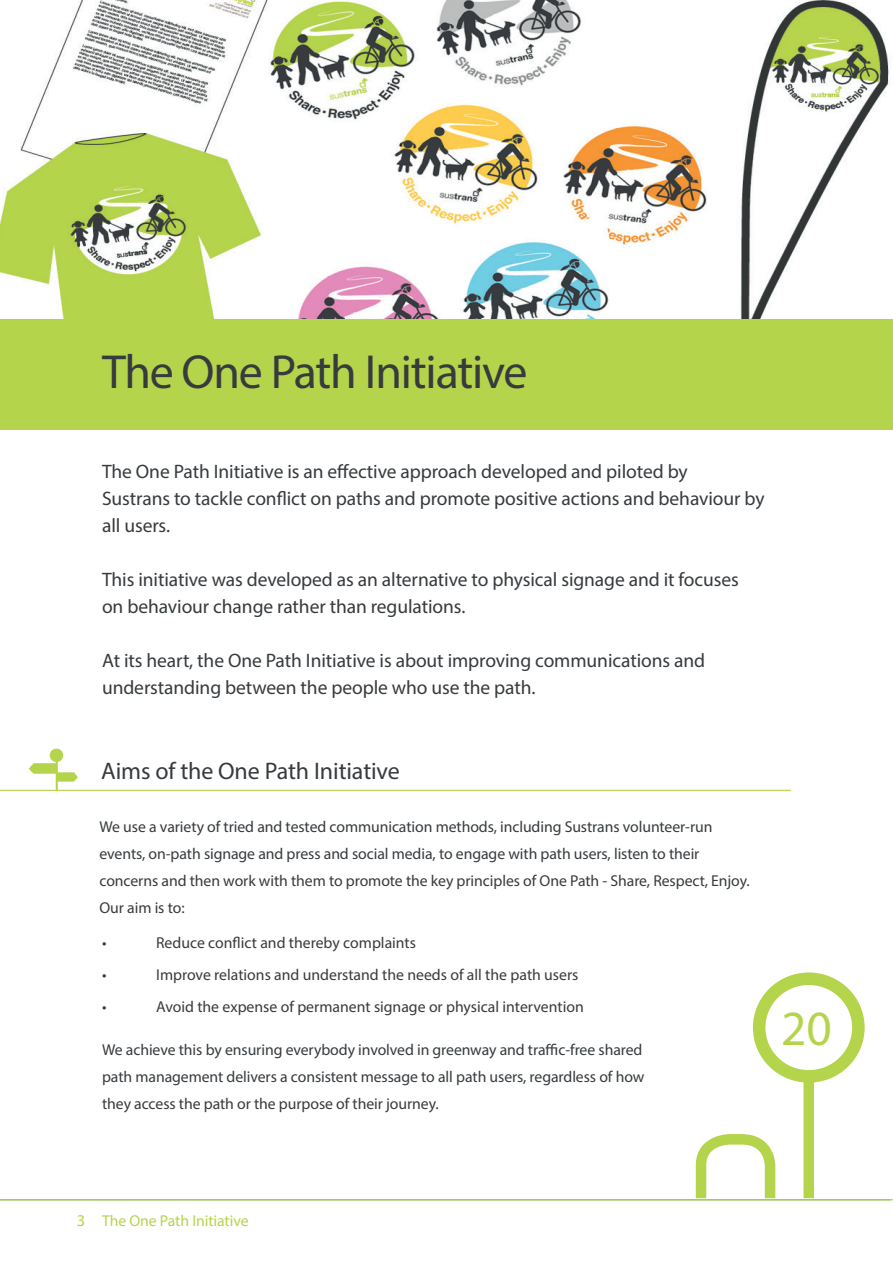
<style>
.page{position:relative;width:893px;height:1263px;background:#fff}
.page>*{position:absolute;margin:0;border:0;box-sizing:border-box;transform-origin:0 0}
.t1{font:49.5px "Myriad Pro";color:#b4d44b}
.t2{font:48px "Myriad Pro";letter-spacing:-.025em;color:#373b3e}
.t3{font:24px "Myriad Pro";letter-spacing:-.005em;color:#373b3e}
.t4{font:19.5px/27px "Myriad Pro";letter-spacing:-.005em;color:#373b3e}
.t5{font:15.75px/27px "Myriad Pro";letter-spacing:-.005em;color:#373b3e}
.t6{font:15.75px "Myriad Pro";letter-spacing:-.005em;color:#b4d44b}
.s1{font-size:16.5px;color:#b4d44c}
</style>
<div class="page">
<svg style="left:690px;top:1134px;width:91px;height:67px"></svg>
<div style="left:753px;top:972px;width:112px;height:111px;border:13px solid #b4d44b;border-radius:50%"></div>
<div style="left:803px;top:1074px;width:11px;height:124px;background:#b4d44b"></div>
<img style="left:0;top:0;width:893px;height:320px">
<div style="left:0;top:320px;width:893px;height:110px;background:#b4d44b"></div>
<hr style="left:0;top:790px;width:791px;height:1px;background:#b4d44b">
<hr style="left:56px;top:761px;width:2px;height:29px;background:#b4d44b">
<svg style="left:28px;top:763px;width:50px;height:19px"></svg>
<div style="left:50px;top:749px;width:13px;height:12px;background:#b4d44b;border-radius:50%"></div>
<div style="left:50px;top:749px;width:13px;height:13px;border:1px solid #b4d44b;border-radius:50%"></div>
<hr style="left:0;top:1199px;width:891px;height:1px;background:#b4d44c">
<h2 class="t2" style="left:102px;top:342px;width:427px">The One Path Initiative</h2>
<p class="t4" style="left:102px;top:458px;width:664px">The One Path Initiative is an effective approach developed and piloted by<br>Sustrans to tackle conflict on paths and promote positive actions and behaviour by all users.</p>
<p class="t4" style="left:102px;top:566px;width:638px">This initiative was developed as an alternative to physical signage and it focuses on behaviour change rather than regulations.</p>
<p class="t4" style="left:102px;top:647px;width:605px">At its heart, the One Path Initiative is about improving communications and understanding between the people who use the path.</p>
<h3 class="t3" style="left:101px;top:756px;width:300px">Aims of the One Path Initiative</h3>
<p class="t5" style="left:99px;top:813px;width:652px">We use a variety of tried and tested communication methods, including Sustrans volunteer-run events, on-path signage and press and social media, to engage with path users, listen to their concerns and then work with them to promote the key principles of One Path - Share, Respect, Enjoy.<br>Our aim is to:</p>
<p class="t5" style="left:102px;top:929px;width:6px">•</p>
<p class="t5" style="left:156px;top:929px;width:261px">Reduce conflict and thereby complaints</p>
<p class="t5" style="left:102px;top:961px;width:6px">•</p>
<p class="t5" style="left:156px;top:961px;width:424px">Improve relations and understand the needs of all the path users</p>
<p class="t5" style="left:102px;top:993px;width:6px">•</p>
<p class="t5" style="left:156px;top:993px;width:429px">Avoid the expense of permanent signage or physical intervention</p>
<p class="t5" style="left:102px;top:1036px;width:544px">We achieve this by ensuring everybody involved in greenway and traffic-free shared path management delivers a consistent message to all path users, regardless of how they access the path or the purpose of their journey.</p>
<h1 class="t1" style="left:781px;top:997px;width:52px">20</h1>
<p class="t6" style="left:77px;top:1211px;width:173px"><span class="s1">3</span> The One Path Initiative</p>
</div>
